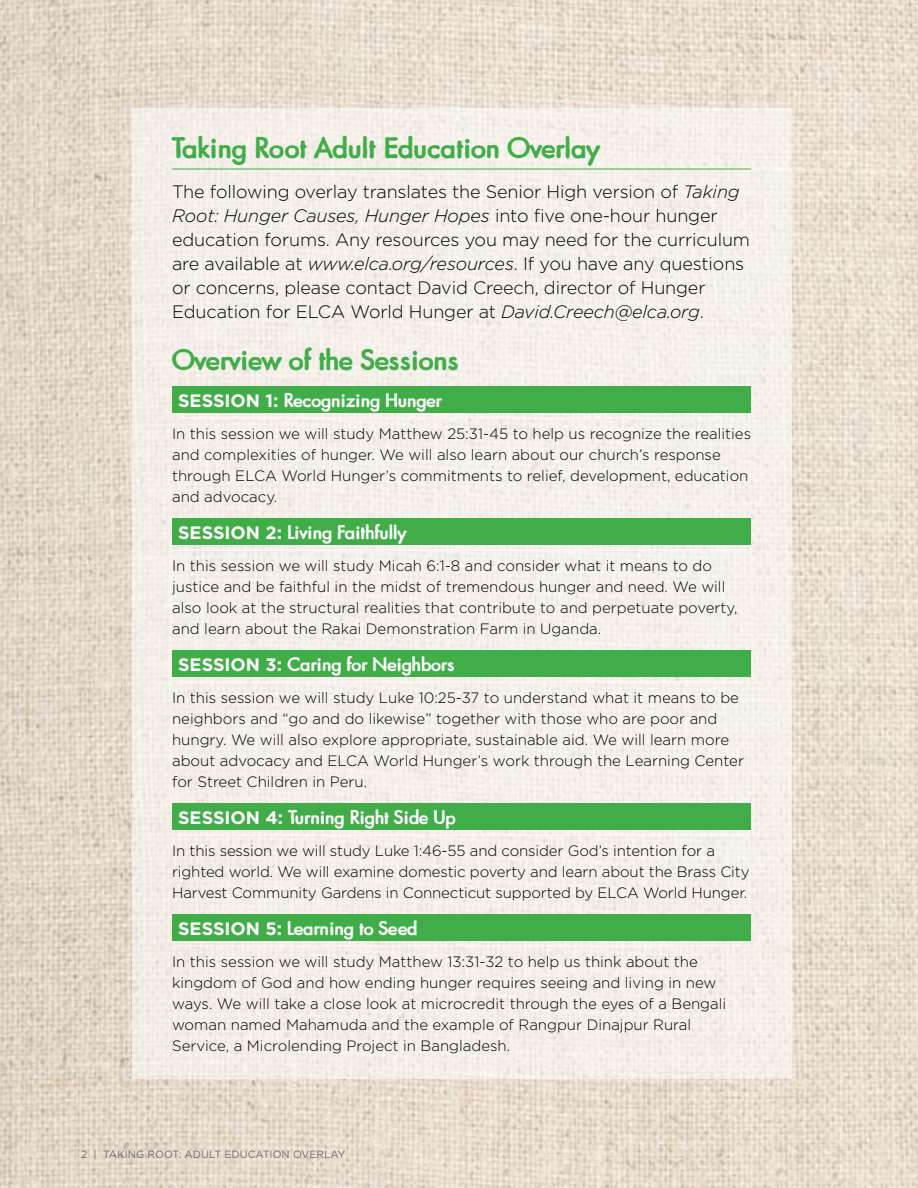
<style>
.page{position:relative;width:918px;height:1188px;background:#fff}
.page>*{position:absolute;margin:0;border:0;box-sizing:border-box;transform-origin:0 0}
.t1{font:700 27px "Graham";color:#41ad49}
.t2{font:300 18px/24px "Gotham";letter-spacing:-.005em;color:#000}
.t3{font:700 18px "Graham";color:#fff}
.t4{font:300 15px/21px "Gotham";color:#000}
.t5{font:10.5px "Gotham";color:#6d6f71}
.s1{font-style:italic}
.s2{font-family:"Gotham"}
</style>
<div class="page">
<img style="left:0;top:0;width:918px;height:1188px">
<div style="left:132px;top:108px;width:659px;height:970px;background:#f5f0e9"></div>
<hr style="left:172px;top:169px;width:579px;height:1px;background:#41ad49">
<div style="left:172px;top:386px;width:579px;height:27px;background:#41ad49"></div>
<hr style="left:178px;top:418px;width:567px;height:1px;background:#fff">
<div style="left:172px;top:518px;width:579px;height:27px;background:#41ad49"></div>
<hr style="left:178px;top:550px;width:567px;height:1px;background:#fff">
<div style="left:172px;top:650px;width:579px;height:27px;background:#41ad49"></div>
<hr style="left:178px;top:682px;width:567px;height:1px;background:#fff">
<div style="left:172px;top:803px;width:579px;height:27px;background:#41ad49"></div>
<hr style="left:178px;top:835px;width:567px;height:1px;background:#fff">
<div style="left:172px;top:914px;width:579px;height:27px;background:#41ad49"></div>
<hr style="left:178px;top:946px;width:567px;height:1px;background:#fff">
<h1 class="t1" style="left:172px;top:129px;width:429px">Taking Root Adult Education Overlay</h1>
<p class="t2" style="left:172px;top:179px;width:579px">The following overlay translates the Senior High version of <span class="s1">Taking Root: Hunger Causes, Hunger Hopes</span> into five one-hour hunger education forums. Any resources you may need for the curriculum are available at <span class="s1">www.elca.org/resources</span>. If you have any questions or concerns, please contact David Creech, director of Hunger Education for ELCA World Hunger at <span class="s1">David.Creech@elca.org</span>.</p>
<h1 class="t1" style="left:172px;top:341px;width:288px">Overview of the Sessions</h1>
<p class="t3" style="left:178px;top:387px;width:265px"><span class="s2">SESS ION 1:</span> Recognizing Hunger</p>
<p class="t4" style="left:172px;top:422px;width:581px">In this session we will study Matthew 25:31-45 to help us recognize the realities and complexities of hunger. We will also learn about our church’s response through ELCA World Hunger’s commitments to relief, development, education and advocacy.</p>
<p class="t3" style="left:178px;top:519px;width:230px"><span class="s2">SESS ION 2:</span> Living Faithfully</p>
<p class="t4" style="left:172px;top:554px;width:567px">In this session we will study Micah 6:1-8 and consider what it means to do justice and be faithful in the midst of tremendous hunger and need. We will also look at the structural realities that contribute to and perpetuate poverty, and learn about the Rakai Demonstration Farm in Uganda.</p>
<p class="t3" style="left:178px;top:651px;width:278px"><span class="s2">SESS ION 3:</span> Caring for Neighbors</p>
<p class="t4" style="left:172px;top:686px;width:573px">In this session we will study Luke 10:25-37 to understand what it means to be neighbors and “go and do likewise” together with those who are poor and hungry. We will also explore appropriate, sustainable aid. We will learn more about advocacy and ELCA World Hunger’s work through the Learning Center for Street Children in Peru.</p>
<p class="t3" style="left:178px;top:804px;width:279px"><span class="s2">SESS ION 4:</span> Turning Right Side Up</p>
<p class="t4" style="left:172px;top:839px;width:579px">In this session we will study Luke 1:46-55 and consider God’s intention for a righted world. We will examine domestic poverty and learn about the Brass City<br>Harvest Community Gardens in Connecticut supported by ELCA World Hunger.</p>
<p class="t3" style="left:178px;top:915px;width:241px"><span class="s2">SESS ION 5:</span> Learning to Seed</p>
<p class="t4" style="left:172px;top:950px;width:556px">In this session we will study Matthew 13:31-32 to help us think about the kingdom of God and how ending hunger requires seeing and living in new ways. We will take a close look at microcredit through the eyes of a Bengali woman named Mahamuda and the example of Rangpur Dinajpur Rural Service, a Microlending Project in Bangladesh.</p>
<p class="t5" style="left:81px;top:1147px;width:266px">2 | TAKING ROOT: ADULT EDUCATION OVERLAY</p>
</div>
